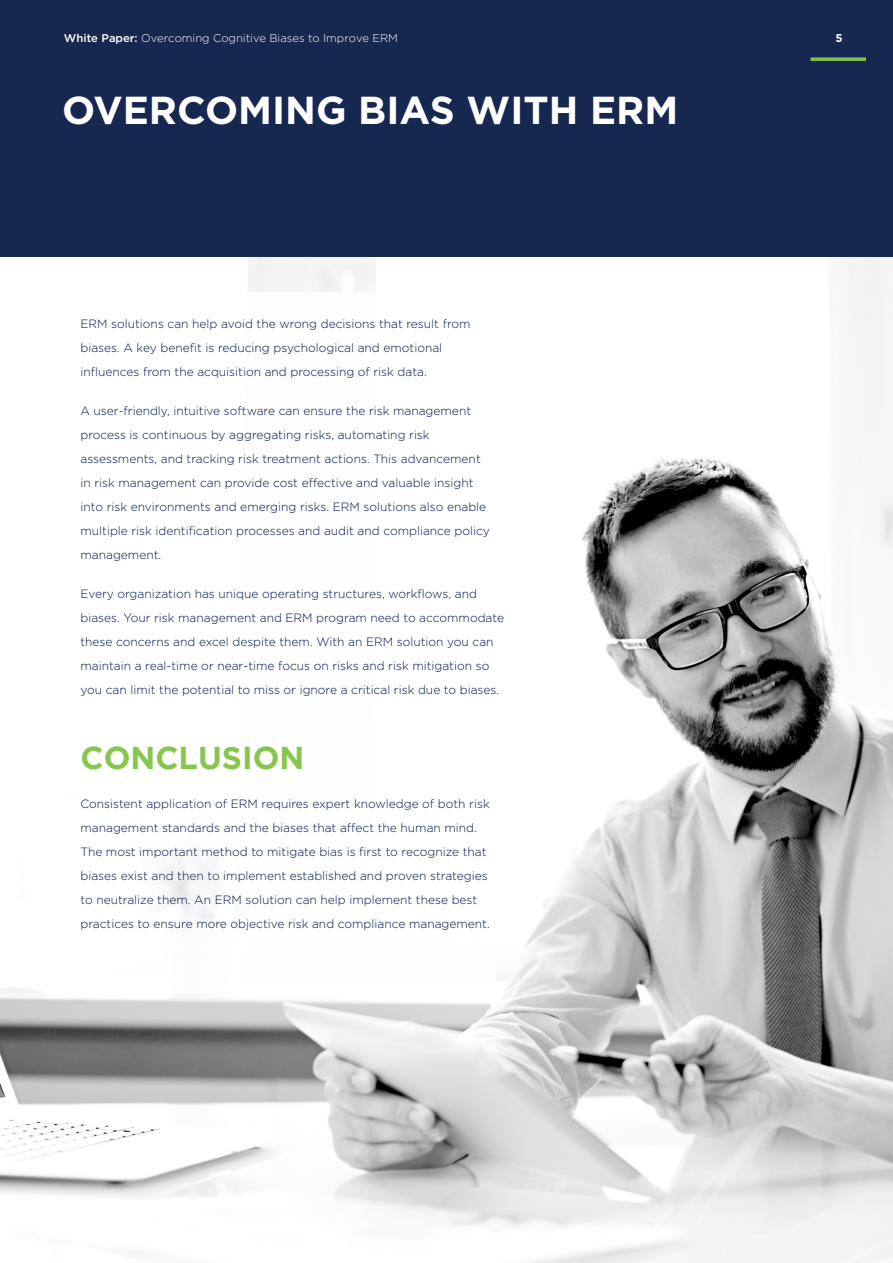
<style>
.page{position:relative;width:893px;height:1263px;background:#fff}
.page>*{position:absolute;margin:0;border:0;box-sizing:border-box;transform-origin:0 0}
.H2_N{font:700 39px "Gotham HTF";color:#fff}
.bulleted_list{font:700 31.5px "Gotham";color:#87c64d}
.bulleted_list-2{font:300 12px/24px "Gotham HTF";color:#001748}
.t1{font:300 11.25px "Gotham HTF";color:#fff}
.t2{font:700 11.25px "Gotham HTF";color:#fff}
.s1{font-weight:500}
</style>
<div class="page">
<img style="left:0;top:256px;width:893px;height:1007px">
<div style="left:54px;top:292px;width:441px;height:701px;background:#fff"></div>
<div style="left:0;top:0;width:893px;height:256px;background:#172850"></div>
<svg style="left:810px;top:57px;width:56px;height:4px"></svg>
<p class="t1" style="left:64px;top:32px;width:335px"><span class="s1">White Paper:</span> Overcoming Cognitive Biases to Improve ERM</p>
<p class="t2" style="left:835px;top:31px;width:9px">5</p>
<p class="H2_N" style="left:62px;top:88px;width:618px">OVERCOMING BIAS WITH ERM</p>
<p class="bulleted_list-2" style="left:80px;top:312px;width:392px">ERM solutions can help avoid the wrong decisions that result from biases. A key benefit is reducing psychological and emotional influences from the acquisition and processing of risk data.</p>
<p class="bulleted_list-2" style="left:80px;top:399px;width:411px">A user-friendly, intuitive software can ensure the risk management process is continuous by aggregating risks, automating risk assessments, and tracking risk treatment actions. This advancement in risk management can provide cost effective and valuable insight into risk environments and emerging risks. ERM solutions also enable multiple risk identification processes and audit and compliance policy management.</p>
<p class="bulleted_list-2" style="left:80px;top:582px;width:425px">Every organization has unique operating structures, workflows, and biases. Your risk management and ERM program need to accommodate these concerns and excel despite them. With an ERM solution you can maintain a real-time or near-time focus on risks and risk mitigation so you can limit the potential to miss or ignore a critical risk due to biases.</p>
<p class="bulleted_list" style="left:80px;top:740px;width:225px">CONCLUSION</p>
<p class="bulleted_list-2" style="left:80px;top:792px;width:411px">Consistent application of ERM requires expert knowledge of both risk management standards and the biases that affect the human mind.<br>The most important method to mitigate bias is first to recognize that biases exist and then to implement established and proven strategies to neutralize them. An ERM solution can help implement these best practices to ensure more objective risk and compliance management.</p>
</div>
